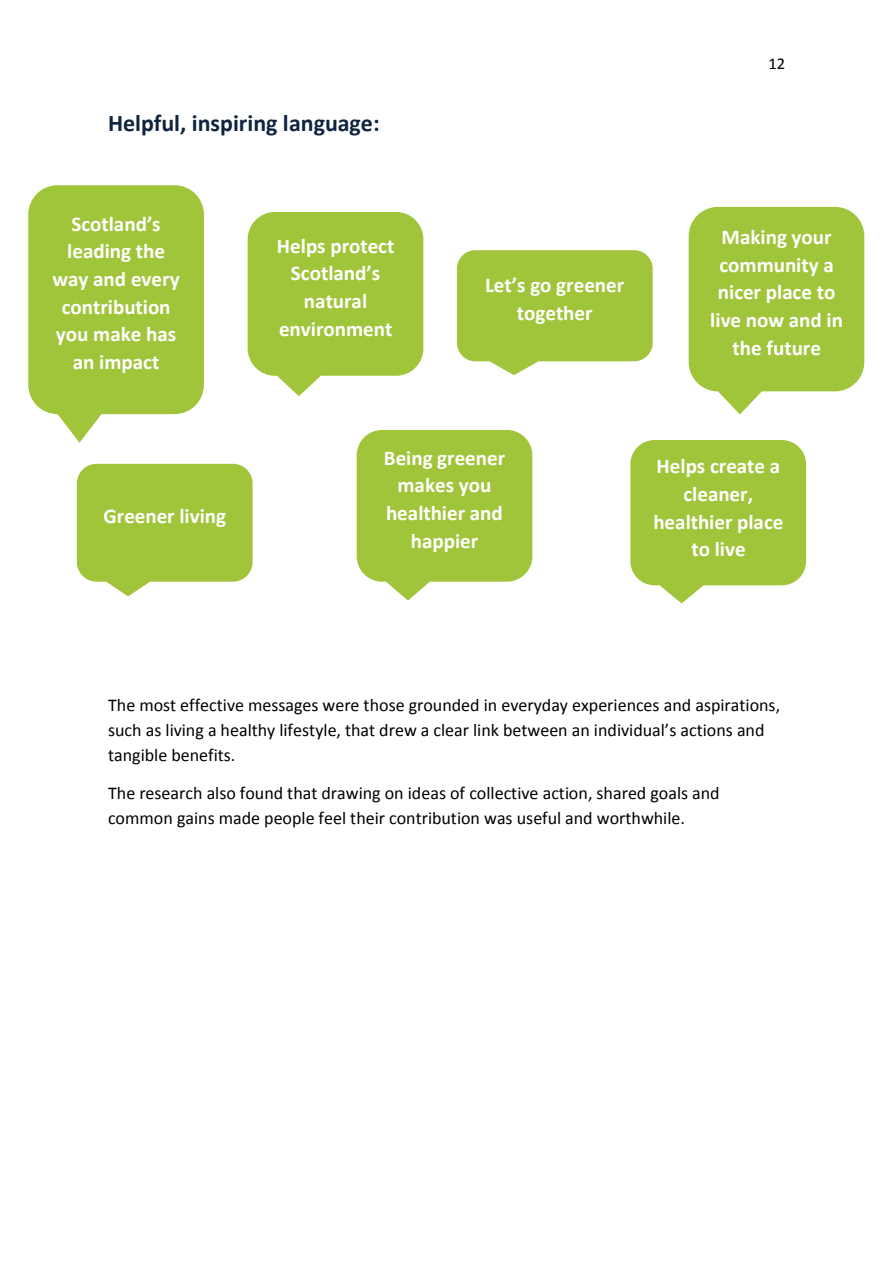
<style>
.page{position:relative;width:893px;height:1263px;background:#fff}
.page>*{position:absolute;margin:0;border:0;box-sizing:border-box;transform-origin:0 0}
.t1{font:700 24px "Calibri";color:#0f243e}
.t2{font:700 21px/27.6px "Calibri";color:#fff;text-align:center}
.t3{font:18px/25.3px "Calibri";color:#000}
.t4{font:16.5px "Calibri";color:#000}
</style>
<div class="page">
<svg style="left:248px;top:212px;width:175px;height:184px"></svg>
<div style="left:256px;top:226px;width:159px;height:136px;background:#a0c53b"></div>
<svg style="left:77px;top:464px;width:176px;height:132px"></svg>
<div style="left:83px;top:476px;width:163px;height:94px;background:#a0c53b"></div>
<svg style="left:630px;top:440px;width:176px;height:163px"></svg>
<div style="left:638px;top:453px;width:160px;height:119px;background:#a0c53b"></div>
<svg style="left:457px;top:250px;width:196px;height:125px"></svg>
<div style="left:463px;top:262px;width:184px;height:88px;background:#a0c53b"></div>
<svg style="left:28px;top:185px;width:176px;height:258px;fill:#a0c53b"></svg>
<div style="left:38px;top:200px;width:157px;height:199px;background:#a0c53b"></div>
<svg style="left:357px;top:430px;width:175px;height:171px"></svg>
<div style="left:365px;top:444px;width:159px;height:124px;background:#a0c53b"></div>
<svg style="left:689px;top:207px;width:175px;height:207px"></svg>
<div style="left:698px;top:222px;width:157px;height:155px;background:#a0c53b"></div>
<p class="t1" style="left:108px;top:113px;width:273px">Helpful, inspiring language:</p>
<p class="t4" style="left:768px;top:56px;width:18px">12</p>
<p class="t2" style="left:53px;top:211px;width:129px">Scotland’s leading the way and every contribution you make has an impact</p>
<p class="t2" style="left:103px;top:504px;width:124px">Greener living</p>
<p class="t2" style="left:277px;top:234px;width:119px">Helps protect<br>Scotland’s natural environment</p>
<p class="t2" style="left:485px;top:273px;width:141px">Let’s go greener together</p>
<p class="t2" style="left:710px;top:225px;width:134px">Making your community a nicer place to live now and in the future</p>
<p class="t2" style="left:384px;top:445px;width:123px">Being greener makes you healthier and happier</p>
<p class="t2" style="left:653px;top:454px;width:131px">Helps create a cleaner, healthier place to live</p>
<p class="t3" style="left:108px;top:694px;width:674px">The most effective messages were those grounded in everyday experiences and aspirations, such as living a healthy lifestyle, that drew a clear link between an individual’s actions and tangible benefits.</p>
<p class="t3" style="left:108px;top:781px;width:613px">The research also found that drawing on ideas of collective action, shared goals and common gains made people feel their contribution was useful and worthwhile.</p>
</div>
